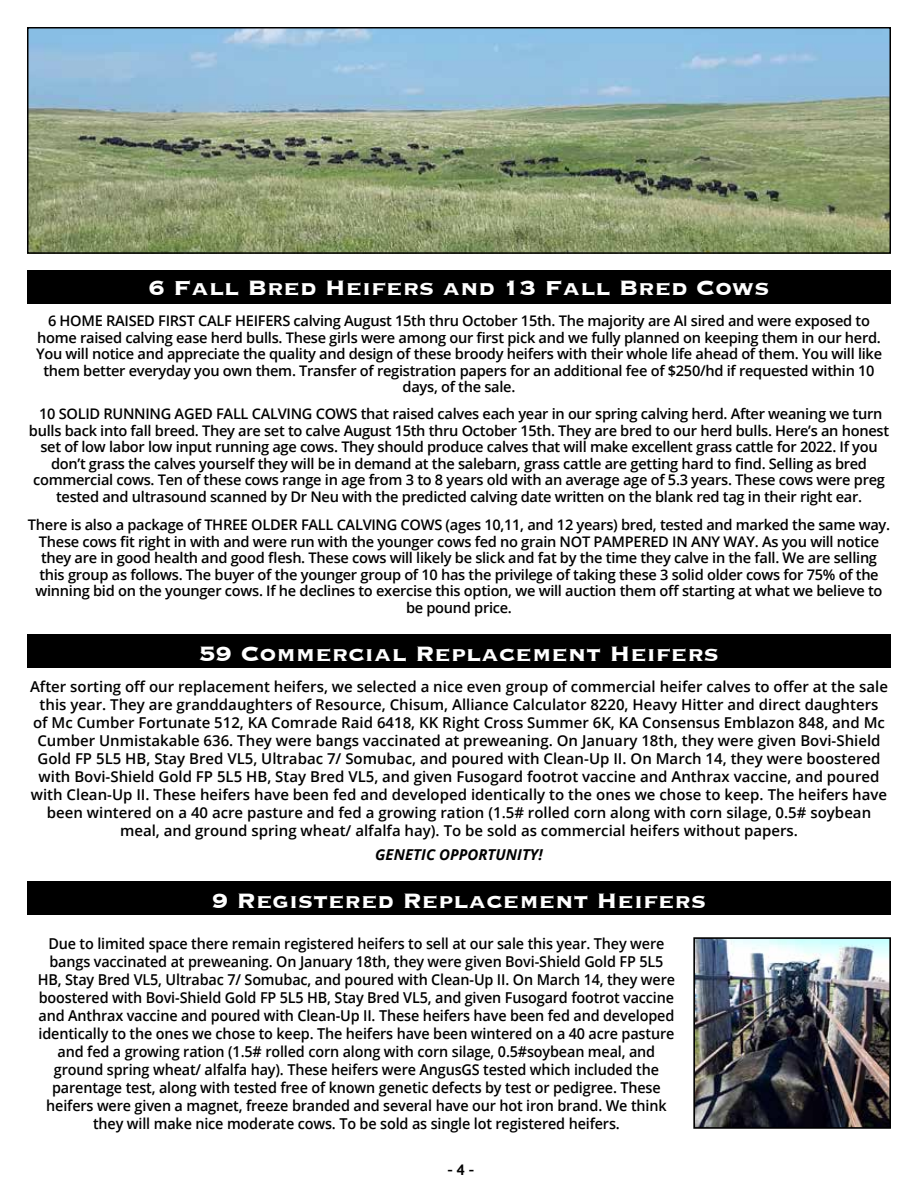
<style>
.page{position:relative;width:918px;height:1188px;background:#fff}
.page>*{position:absolute;margin:0;border:0;box-sizing:border-box;transform-origin:0 0}
.t1{font:700 27px "Copperplate";color:#fff}
.t2{font:600 16.5px "Agenda One";color:#000}
.t3{font:600 15px/18px "Open Sans";color:#000;text-align:center}
.t4{font:600 15px/18px "Open Sans";color:#000;text-align:center;scale:.96 1}
.t5{font:italic 700 15px "Open Sans";color:#000}
.t6{font:600 14.7px/16.5px "Open Sans";letter-spacing:-.02em;color:#000;text-align:center}
</style>
<div class="page">
<div style="left:27px;top:270px;width:864px;height:33px;background:#000"></div>
<div style="left:27px;top:634px;width:864px;height:34px;background:#000"></div>
<div style="left:27px;top:881px;width:864px;height:34px;background:#000"></div>
<img style="left:29px;top:29px;width:860px;height:223px">
<div style="left:27px;top:27px;width:864px;height:227px;border:1px solid #000"></div>
<img style="left:696px;top:940px;width:192px;height:186px">
<div style="left:693px;top:937px;width:198px;height:192px;border:2px solid #000"></div>
<h1 class="t1" style="left:149px;top:269px;width:622px">6 Fall Bred Heifers and 13 Fall Bred Cows</h1>
<p class="t6" style="left:36px;top:312px;width:848px">6 HOME RAISED FIRST CALF HEIFERS calving August 15th thru October 15th. The majority are AI sired and were exposed to home raised calving ease herd bulls. These girls were among our first pick and we fully planned on keeping them in our herd.<br>You will notice and appreciate the quality and design of these broody heifers with their whole life ahead of them. You will like them better everyday you own them. Transfer of registration papers for an additional fee of $250/hd if requested within 10 days, of the sale.</p>
<p class="t6" style="left:29px;top:405px;width:862px">10 SOLID RUNNING AGED FALL CALVING COWS that raised calves each year in our spring calving herd. After weaning we turn bulls back into fall breed. They are set to calve August 15th thru October 15th. They are bred to our herd bulls. Here’s an honest set of low labor low input running age cows. They should produce calves that will make excellent grass cattle for 2022. If you don’t grass the calves yourself they will be in demand at the salebarn, grass cattle are getting hard to find. Selling as bred commercial cows. Ten of these cows range in age from 3 to 8 years old with an average age of 5.3 years. These cows were preg tested and ultrasound scanned by Dr Neu with the predicted calving date written on the blank red tag in their right ear.</p>
<p class="t6" style="left:28px;top:516px;width:864px">There is also a package of THREE OLDER FALL CALVING COWS (ages 10,11, and 12 years) bred, tested and marked the same way.<br>These cows fit right in with and were run with the younger cows fed no grain NOT PAMPERED IN ANY WAY. As you will notice they are in good health and good flesh. These cows will likely be slick and fat by the time they calve in the fall. We are selling this group as follows. The buyer of the younger group of 10 has the privilege of taking these 3 solid older cows for 75% of the winning bid on the younger cows. If he declines to exercise this option, we will auction them off starting at what we believe to be pound price.</p>
<h1 class="t1" style="left:199px;top:636px;width:521px">59 Commercial Replacement Heifers</h1>
<p class="t3" style="left:30px;top:677px;width:859px">After sorting off our replacement heifers, we selected a nice even group of commercial heifer calves to offer at the sale this year. They are granddaughters of Resource, Chisum, Alliance Calculator 8220, Heavy Hitter and direct daughters<br>of Mc Cumber Fortunate 512, KA Comrade Raid 6418, KK Right Cross Summer 6K, KA Consensus Emblazon 848, and Mc Cumber Unmistakable 636. They were bangs vaccinated at preweaning. On January 18th, they were given Bovi-Shield Gold FP 5L5 HB, Stay Bred VL5, Ultrabac 7/ Somubac, and poured with Clean-Up II. On March 14, they were boostered with Bovi-Shield Gold FP 5L5 HB, Stay Bred VL5, and given Fusogard footrot vaccine and Anthrax vaccine, and poured with Clean-Up II. These heifers have been fed and developed identically to the ones we chose to keep. The heifers have been wintered on a 40 acre pasture and fed a growing ration (1.5# rolled corn along with corn silage, 0.5# soybean meal, and ground spring wheat/ alfalfa hay). To be sold as commercial heifers without papers.</p>
<p class="t5" style="left:375px;top:844px;width:169px">GENETIC OPPORTUNITY!</p>
<h1 class="t1" style="left:212px;top:883px;width:496px">9 Registered Replacement Heifers</h1>
<p class="t4" style="left:38px;top:934px;width:665px">Due to limited space there remain registered heifers to sell at our sale this year. They were bangs vaccinated at preweaning. On January 18th, they were given Bovi-Shield Gold FP 5L5<br>HB, Stay Bred VL5, Ultrabac 7/ Somubac, and poured with Clean-Up II. On March 14, they were boostered with Bovi-Shield Gold FP 5L5 HB, Stay Bred VL5, and given Fusogard footrot vaccine and Anthrax vaccine and poured with Clean-Up II. These heifers have been fed and developed identically to the ones we chose to keep. The heifers have been wintered on a 40 acre pasture and fed a growing ration (1.5# rolled corn along with corn silage, 0.5#soybean meal, and ground spring wheat/ alfalfa hay). These heifers were AngusGS tested which included the parentage test, along with tested free of known genetic defects by test or pedigree. These heifers were given a magnet, freeze branded and several have our hot iron brand. We think they will make nice moderate cows. To be sold as single lot registered heifers.</p>
<p class="t2" style="left:448px;top:1160px;width:28px">- 4 -</p>
</div>
